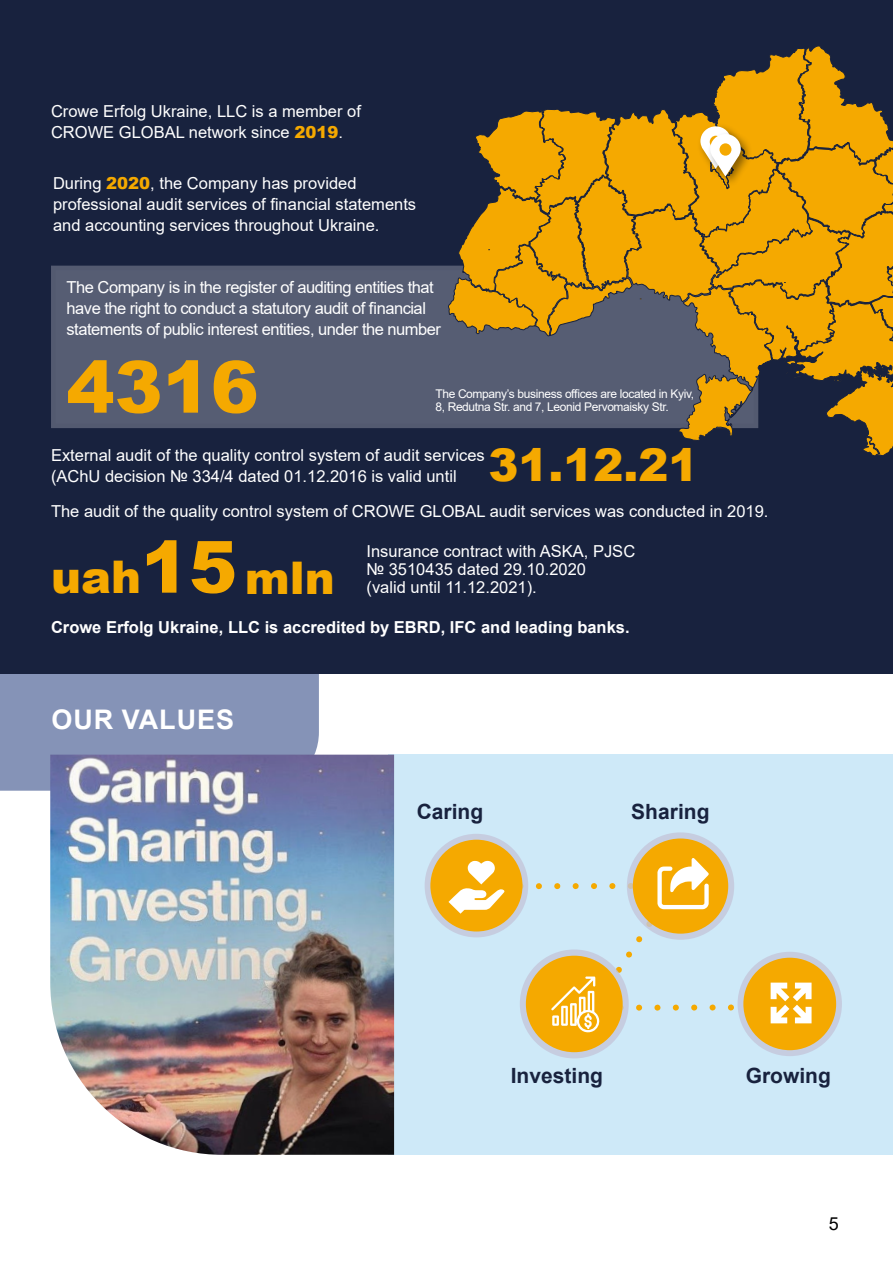
<style>
.page{position:relative;width:893px;height:1263px;background:#fff}
.page>*{position:absolute;margin:0;border:0;box-sizing:border-box;transform-origin:0 0}
.t1{font:900 72px "Arial";color:#f5a900}
.t2{font:900 45px "Arial";color:#f5a900}
.t3{font:700 27px "Arial";letter-spacing:.035em;color:#fff}
.t4{font:700 21px "Arial";color:#18223e}
.t5{font:18px "Arial";color:#000}
.t6{font:16.5px/21px "Arial";color:#fff}
.t7{font:16.5px/21px "Arial";letter-spacing:-.03em;color:#fff}
.t8{font:700 16.5px "Arial";color:#fff}
.t9{font:12px/13.5px "Arial";letter-spacing:-.03em;color:#fff}
.s1{font-weight:900;color:#f5a900}
.s2{font-size:72px}
</style>
<div class="page">
<div style="left:0;top:673px;width:319px;height:118px;background:#8593b7"></div>
<div style="left:389px;top:755px;width:504px;height:400px;background:#cee9f8"></div>
<img style="left:0;top:119px;width:1px;height:244px">
<div style="left:1px;top:0;width:892px;height:673px;background:#18223e"></div>
<div style="left:51px;top:266px;width:707px;height:162px;background:#565d73"></div>
<svg style="left:448px;top:46px;width:445px;height:410px"></svg>
<div style="left:719px;top:143px;width:12px;height:13px;background:#f5a900;border-radius:50%"></div>
<img style="left:50px;top:755px;width:344px;height:400px">
<div style="left:425px;top:834px;width:103px;height:103px;background:#c4c7db;border-radius:50%"></div>
<div style="left:520px;top:949px;width:109px;height:109px;background:#c4c7db;border-radius:50%"></div>
<div style="left:738px;top:952px;width:104px;height:104px;background:#c4c7db;border-radius:50%"></div>
<div style="left:430px;top:840px;width:92px;height:91px;background:#f5a900;border-radius:50%"></div>
<div style="left:526px;top:956px;width:97px;height:96px;background:#f5a900;border-radius:50%"></div>
<div style="left:743px;top:958px;width:93px;height:92px;background:#f5a900;border-radius:50%"></div>
<div style="left:627px;top:832px;width:107px;height:108px;background:#c4c7db;border-radius:50%"></div>
<div style="left:633px;top:838px;width:95px;height:96px;background:#f5a900;border-radius:50%"></div>
<svg style="left:448px;top:860px;width:56px;height:54px"></svg>
<svg style="left:513px;top:858px;width:236px;height:176px"></svg>
<svg style="left:770px;top:982px;width:41px;height:41px"></svg>
<p class="t6" style="left:51px;top:101px;width:311px">Crowe Erfolg Ukraine, LLC is a member of<br>CROWE GLOВAL network since <span class="s1">2019</span>.</p>
<p class="t6" style="left:53px;top:173px;width:365px">During <span class="s1">2020</span>, the Company has provided professional audit services of financial statements and accounting services throughout Ukraine.</p>
<p class="t7" style="left:67px;top:276px;width:376px">The Сompany is in the register of auditing entities that have the right to conduct a statutory audit of financial statements of public interest entities, under the number</p>
<h1 class="t1" style="left:67px;top:335px;width:194px">4316</h1>
<p class="t9" style="left:435px;top:387px;width:260px">The Company’s business offices are located in Kyiv,<br>8, Redutna Str. and 7, Leonid Pervomaisky Str.</p>
<h2 class="t2" style="left:488px;top:432px;width:212px">31.12.21</h2>
<p class="t6" style="left:51px;top:445px;width:435px">External audit of the quality control system of audit services (AChU decision № 334/4 dated 01.12.2016 is valid until</p>
<p class="t6" style="left:51px;top:500px;width:719px">The audit of the quality control system of CROWE GLOBAL audit services was conducted in 2019.</p>
<h2 class="t2" style="left:51px;top:545px;width:285px">uah<span class="s2">15</span> mln</h2>
<p class="t6" style="left:366px;top:542px;width:270px;line-height:18px">Insurance contract with ASKA, PJSC № 3510435 dated 29.10.2020<br>(valid until 11.12.2021).</p>
<p class="t8" style="left:51px;top:615px;width:580px">Crowe Erfolg Ukraine, LLC is accredited by EBRD, IFC and leading banks.</p>
<h3 class="t3" style="left:51px;top:701px;width:184px">OUR VALUES</h3>
<p class="t4" style="left:417px;top:797px;width:68px">Caring</p>
<p class="t4" style="left:631px;top:797px;width:80px">Sharing</p>
<p class="t4" style="left:511px;top:1061px;width:94px">Investing</p>
<p class="t4" style="left:746px;top:1061px;width:87px">Growing</p>
<p class="t5" style="left:829px;top:1211px;width:12px">5</p>
</div>
